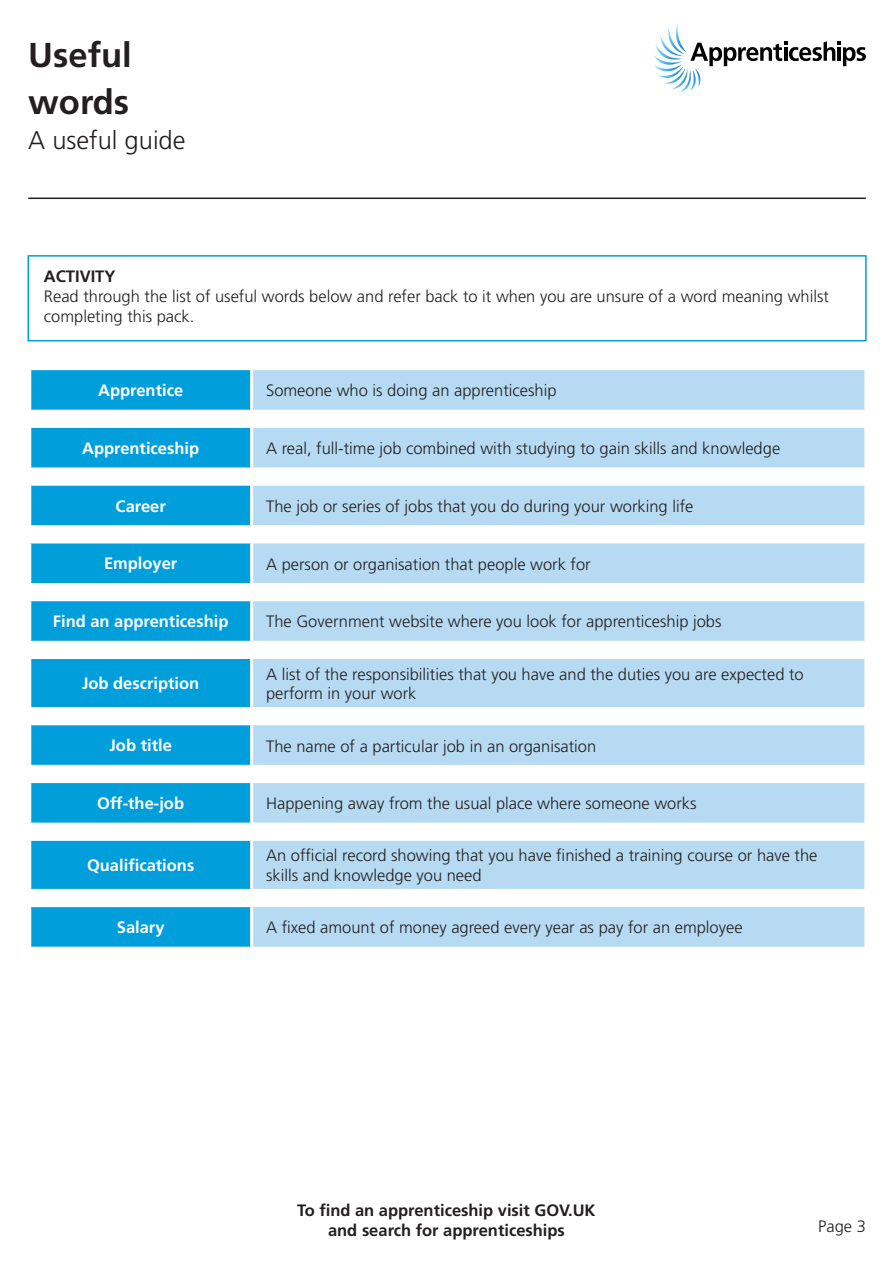
<style>
.page{position:relative;width:893px;height:1263px;background:#fff}
.page>*{position:absolute;margin:0;border:0;box-sizing:border-box;transform-origin:0 0}
.t1{font:700 34.5px/46.8px "Frutiger";color:#231f20}
.t2{font:300 25.5px "Frutiger";color:#231f20}
.t3{font:300 16.5px/19.8px "Frutiger";color:#231f20}
.t4{font:700 16.5px "Frutiger";color:#fff}
.t5{font:700 16.5px/19.8px "Frutiger";color:#231f20;text-align:center}
</style>
<div class="page">
<div style="left:28px;top:255px;width:839px;height:86px;border:2px solid #009edb"></div>
<hr style="left:28px;top:198px;width:838px;height:1px;background:#231f20">
<svg style="left:653px;top:23px;width:213px;height:68px"></svg>
<hr style="left:837px;top:47px;width:4px;height:14px;background:#000001">
<div style="left:30px;top:369px;width:222px;height:42px;background:#009edb"></div>
<div style="left:252px;top:369px;width:614px;height:42px;background:#b6daf2"></div>
<hr style="left:28px;top:367px;width:224px;height:3px;background:#fff">
<hr style="left:28px;top:370px;width:3px;height:40px;background:#fff">
<hr style="left:252px;top:367px;width:615px;height:3px;background:#fff">
<hr style="left:250px;top:370px;width:3px;height:40px;background:#fff">
<hr style="left:864px;top:370px;width:3px;height:40px;background:#fff">
<hr style="left:28px;top:410px;width:224px;height:3px;background:#fff">
<hr style="left:252px;top:410px;width:615px;height:3px;background:#fff">
<div style="left:30px;top:426px;width:222px;height:43px;background:#009edb"></div>
<div style="left:252px;top:426px;width:614px;height:43px;background:#b6daf2"></div>
<hr style="left:28px;top:425px;width:224px;height:3px;background:#fff">
<hr style="left:28px;top:428px;width:3px;height:39px;background:#fff">
<hr style="left:252px;top:425px;width:615px;height:3px;background:#fff">
<hr style="left:250px;top:428px;width:3px;height:39px;background:#fff">
<hr style="left:864px;top:428px;width:3px;height:39px;background:#fff">
<hr style="left:28px;top:467px;width:224px;height:3px;background:#fff">
<hr style="left:252px;top:467px;width:615px;height:3px;background:#fff">
<div style="left:30px;top:484px;width:222px;height:43px;background:#009edb"></div>
<div style="left:252px;top:484px;width:614px;height:43px;background:#b6daf2"></div>
<hr style="left:28px;top:483px;width:224px;height:3px;background:#fff">
<hr style="left:28px;top:486px;width:3px;height:39px;background:#fff">
<hr style="left:252px;top:483px;width:615px;height:3px;background:#fff">
<hr style="left:250px;top:486px;width:3px;height:39px;background:#fff">
<hr style="left:864px;top:486px;width:3px;height:39px;background:#fff">
<hr style="left:28px;top:525px;width:224px;height:3px;background:#fff">
<hr style="left:252px;top:525px;width:615px;height:3px;background:#fff">
<div style="left:30px;top:542px;width:222px;height:42px;background:#009edb"></div>
<div style="left:252px;top:542px;width:614px;height:42px;background:#b6daf2"></div>
<hr style="left:28px;top:540px;width:224px;height:3px;background:#fff">
<hr style="left:28px;top:543px;width:3px;height:40px;background:#fff">
<hr style="left:252px;top:540px;width:615px;height:3px;background:#fff">
<hr style="left:250px;top:543px;width:3px;height:40px;background:#fff">
<hr style="left:864px;top:543px;width:3px;height:40px;background:#fff">
<hr style="left:28px;top:583px;width:224px;height:3px;background:#fff">
<hr style="left:252px;top:583px;width:615px;height:3px;background:#fff">
<div style="left:30px;top:600px;width:222px;height:42px;background:#009edb"></div>
<div style="left:252px;top:600px;width:614px;height:42px;background:#b6daf2"></div>
<hr style="left:28px;top:598px;width:224px;height:3px;background:#fff">
<hr style="left:28px;top:601px;width:3px;height:40px;background:#fff">
<hr style="left:252px;top:598px;width:615px;height:3px;background:#fff">
<hr style="left:250px;top:601px;width:3px;height:40px;background:#fff">
<hr style="left:864px;top:601px;width:3px;height:40px;background:#fff">
<hr style="left:28px;top:641px;width:224px;height:3px;background:#fff">
<hr style="left:252px;top:641px;width:615px;height:3px;background:#fff">
<div style="left:30px;top:657px;width:222px;height:51px;background:#009edb"></div>
<div style="left:252px;top:657px;width:614px;height:51px;background:#b6daf2"></div>
<hr style="left:28px;top:656px;width:224px;height:3px;background:#fff">
<hr style="left:28px;top:659px;width:3px;height:48px;background:#fff">
<hr style="left:252px;top:656px;width:615px;height:3px;background:#fff">
<hr style="left:250px;top:659px;width:3px;height:48px;background:#fff">
<hr style="left:864px;top:659px;width:3px;height:48px;background:#fff">
<hr style="left:28px;top:707px;width:224px;height:3px;background:#fff">
<hr style="left:252px;top:707px;width:615px;height:3px;background:#fff">
<div style="left:30px;top:724px;width:222px;height:42px;background:#009edb"></div>
<div style="left:252px;top:724px;width:614px;height:42px;background:#b6daf2"></div>
<hr style="left:28px;top:722px;width:224px;height:3px;background:#fff">
<hr style="left:28px;top:725px;width:3px;height:40px;background:#fff">
<hr style="left:252px;top:722px;width:615px;height:3px;background:#fff">
<hr style="left:250px;top:725px;width:3px;height:40px;background:#fff">
<hr style="left:864px;top:725px;width:3px;height:40px;background:#fff">
<hr style="left:28px;top:765px;width:224px;height:3px;background:#fff">
<hr style="left:252px;top:765px;width:615px;height:3px;background:#fff">
<div style="left:30px;top:781px;width:222px;height:43px;background:#009edb"></div>
<div style="left:252px;top:781px;width:614px;height:43px;background:#b6daf2"></div>
<hr style="left:28px;top:780px;width:224px;height:3px;background:#fff">
<hr style="left:28px;top:783px;width:3px;height:40px;background:#fff">
<hr style="left:252px;top:780px;width:615px;height:3px;background:#fff">
<hr style="left:250px;top:783px;width:3px;height:40px;background:#fff">
<hr style="left:864px;top:783px;width:3px;height:40px;background:#fff">
<hr style="left:28px;top:823px;width:224px;height:3px;background:#fff">
<hr style="left:252px;top:823px;width:615px;height:3px;background:#fff">
<div style="left:30px;top:839px;width:222px;height:51px;background:#009edb"></div>
<div style="left:252px;top:839px;width:614px;height:51px;background:#b6daf2"></div>
<hr style="left:28px;top:838px;width:224px;height:3px;background:#fff">
<hr style="left:28px;top:841px;width:3px;height:48px;background:#fff">
<hr style="left:252px;top:838px;width:615px;height:3px;background:#fff">
<hr style="left:250px;top:841px;width:3px;height:48px;background:#fff">
<hr style="left:864px;top:841px;width:3px;height:48px;background:#fff">
<hr style="left:28px;top:889px;width:224px;height:3px;background:#fff">
<hr style="left:252px;top:889px;width:615px;height:3px;background:#fff">
<div style="left:30px;top:906px;width:222px;height:42px;background:#009edb"></div>
<div style="left:252px;top:906px;width:614px;height:42px;background:#b6daf2"></div>
<hr style="left:28px;top:904px;width:224px;height:3px;background:#fff">
<hr style="left:28px;top:907px;width:3px;height:40px;background:#fff">
<hr style="left:252px;top:904px;width:615px;height:3px;background:#fff">
<hr style="left:250px;top:907px;width:3px;height:40px;background:#fff">
<hr style="left:864px;top:907px;width:3px;height:40px;background:#fff">
<hr style="left:28px;top:947px;width:224px;height:3px;background:#fff">
<hr style="left:252px;top:947px;width:615px;height:3px;background:#fff">
<h1 class="t1" style="left:28px;top:32px;width:105px">Useful words</h1>
<h2 class="t2" style="left:28px;top:126px;width:159px">A useful guide</h2>
<p class="t5" style="left:44px;top:266px;width:73px">ACTIVITY</p>
<p class="t3" style="left:44px;top:286px;width:786px">Read through the list of useful words below and refer back to it when you are unsure of a word meaning whilst completing this pack.</p>
<p class="t4" style="left:98px;top:381px;width:86px">Apprentice</p>
<p class="t3" style="left:266px;top:381px;width:292px">Someone who is doing an apprenticeship</p>
<p class="t4" style="left:82px;top:438px;width:119px">Apprenticeship</p>
<p class="t3" style="left:266px;top:438px;width:516px">A real, full-time job combined with studying to gain skills and knowledge</p>
<p class="t4" style="left:116px;top:496px;width:52px">Career</p>
<p class="t3" style="left:266px;top:496px;width:429px">The job or series of jobs that you do during your working life</p>
<p class="t4" style="left:104px;top:554px;width:75px">Employer</p>
<p class="t3" style="left:266px;top:554px;width:326px">A person or organisation that people work for</p>
<p class="t4" style="left:53px;top:612px;width:177px">Find an apprenticeship</p>
<p class="t3" style="left:266px;top:612px;width:457px">The Government website where you look for apprenticeship jobs</p>
<p class="t4" style="left:82px;top:674px;width:119px">Job description</p>
<p class="t3" style="left:266px;top:664px;width:539px">A list of the responsibilities that you have and the duties you are expected to perform in your work</p>
<p class="t4" style="left:110px;top:736px;width:64px">Job title</p>
<p class="t3" style="left:266px;top:736px;width:332px">The name of a particular job in an organisation</p>
<p class="t4" style="left:97px;top:794px;width:88px">Off-the-job</p>
<p class="t3" style="left:266px;top:794px;width:432px">Happening away from the usual place where someone works</p>
<p class="t4" style="left:87px;top:856px;width:109px">Qualifications</p>
<p class="t3" style="left:266px;top:846px;width:553px">An official record showing that you have finished a training course or have the skills and knowledge you need</p>
<p class="t4" style="left:117px;top:918px;width:49px">Salary</p>
<p class="t3" style="left:266px;top:918px;width:478px">A fixed amount of money agreed every year as pay for an employee</p>
<p class="t5" style="left:297px;top:1200px;width:300px">To find an apprenticeship visit GOV.UK and search for apprenticeships</p>
<p class="t3" style="left:818px;top:1217px;width:49px">Page 3</p>
</div>
